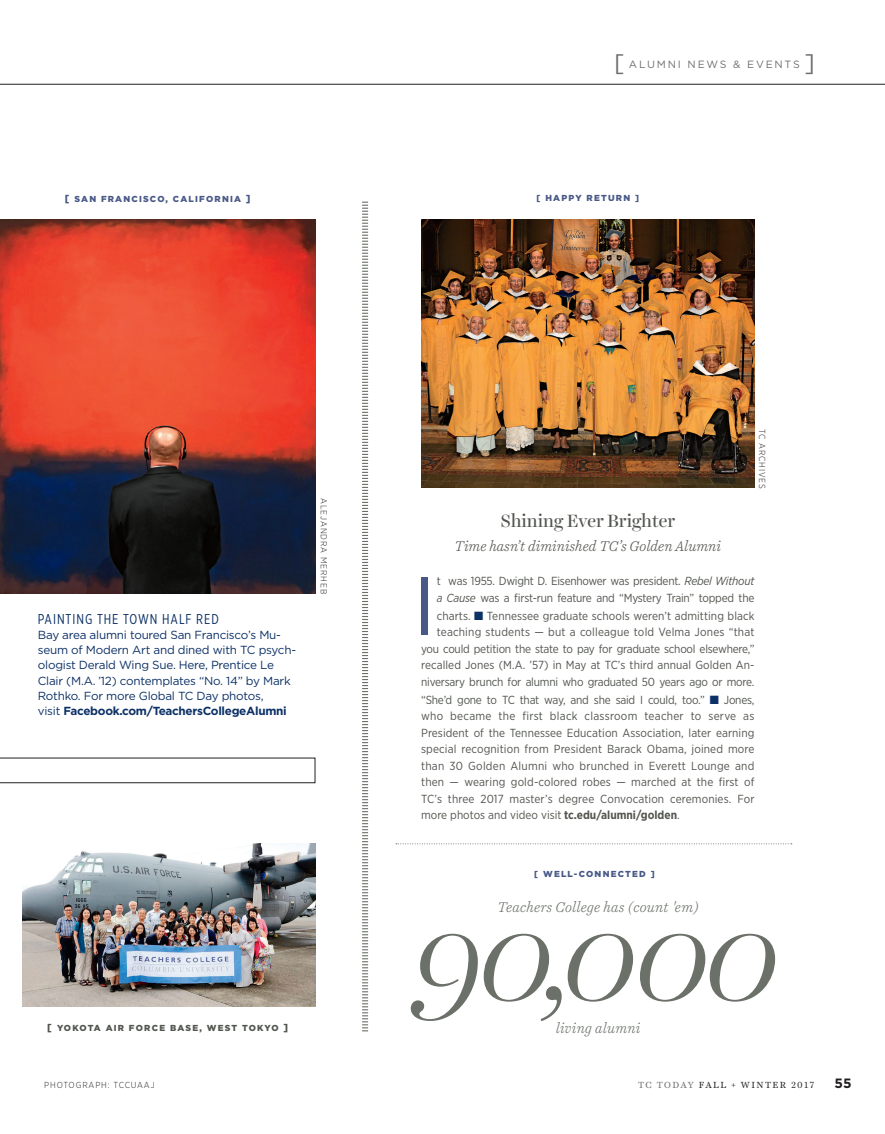
<style>
.page{position:relative;width:885px;height:1134px;background:#fff}
.page>*{position:absolute;margin:0;border:0;box-sizing:border-box;transform-origin:0 0}
.t1{font:italic 300 123px "Harriet Display";color:#6b7069}
.t2{font:82.35px "Gotham Narrow";color:#485987}
.t3{font:24px "Gotham";color:#6b7069}
.t4{font:18px "Harriet Display";letter-spacing:-.005em;color:#52564f}
.t5{font:italic 300 14.25px "Harriet Text";letter-spacing:.015em;color:#6b7069}
.t6{font:italic 300 14.25px "Harriet Text";color:#52564f}
.t7{font:14.25px "Gotham X Narrow";letter-spacing:.07em;color:#0d3166}
.t8{font:700 13.5px "Gotham";color:#231f20}
.t9{font:11.7px/16.5px "Gotham Narrow";letter-spacing:-.02em;color:#52564f}
.t10{font:11.7px/16.5px "Gotham Narrow";color:#52564f;text-align:right}
.t11{font:11.7px/15px "Gotham";letter-spacing:-.02em;color:#0d3166}
.t12{font:10.5px "Gotham";letter-spacing:.17em;color:#6b7069}
.t13{font:9px "Harriet Text";letter-spacing:.16em;color:#231f20}
.t14{font:900 8.7px "Gotham";letter-spacing:.14em;color:#485987}
.t15{font:300 8.7px "Gotham Narrow";letter-spacing:.1em;color:#231f20}
.t16{font:900 8.7px "Gotham";letter-spacing:.14em;color:#52564f}
.s1{font-size:10.2px}
.s2{font-family:"Gotham Narrow"}
.s3{font-weight:700}
.s4{font-style:italic}
.s5{color:#0d3166}
.s6{color:#6c6d70}
</style>
<div class="page">
<svg style="left:362px;top:201px;width:7px;height:831px"></svg>
<img style="left:22px;top:844px;width:293px;height:162px">
<img style="left:0;top:220px;width:315px;height:374px">
<hr style="left:0;top:84px;width:884px;height:1px;background:#231f20">
<svg style="left:396px;top:843px;width:395px;height:1px"></svg>
<svg style="left:0;top:758px;width:315px;height:25px"></svg>
<img style="left:421px;top:220px;width:333px;height:268px">
<p class="t14" style="left:65px;top:193px;width:187px"><span class="s1">[</span> SAN FRANCISCO, CALIFORNIA <span class="s1">]</span></p>
<p class="t3" style="left:614px;top:47px;width:12px">[</p>
<p class="t12" style="left:628px;top:57px;width:172px">ALUMNI NEWS &amp; EVENTS</p>
<p class="t3" style="left:804px;top:47px;width:12px">]</p>
<p class="t14" style="left:536px;top:192px;width:104px">[ HAPPY RETURN ]</p>
<p class="t7" style="left:38px;top:610px;width:182px">PAINTING THE TOWN HALF RED</p>
<p class="t11" style="left:38px;top:627px;width:260px">Bay area alumni toured San Francisco’s Mu&shy;seum of Modern Art and dined with TC psych&shy;ologist Derald Wing Sue. Here, Prentice Le</p>
<p class="t11" style="left:38px;top:674px;width:254px">Clair (M.A. <span class="s2">’</span>12) contemplates “No. 14” by Mark<br>Rothko. For more Global TC Day photos,<br>visit <span class="s3">Facebook.com/TeachersCollegeAlumni</span></p>
<p class="t15" style="left:329px;top:498px;width:97px;rotate:90deg">ALEJANDRA MERHEB</p>
<p class="t16" style="left:47px;top:1022px;width:242px"><span class="s1">[</span> YOKOTA AIR FORCE BASE, WEST TOKYO <span class="s1">]</span></p>
<p class="t15" style="left:44px;top:1080px;width:112px">PHOTOGRAPH: TCCUAAJ</p>
<p class="t4" style="left:500px;top:508px;width:176px">Shining Ever Brighter</p>
<p class="t6" style="left:454px;top:536px;width:268px">Time hasn’t diminished TC’s Golden Alumni</p>
<p class="t15" style="left:767px;top:429px;width:62px;rotate:90deg">TC ARCHIVES</p>
<p class="t2" style="left:413px;top:556px;width:23px">I</p>
<p class="t9" style="left:436px;top:573px;width:319px">t was 1955. Dwight D. Eisenhower was president. <span class="s4">Rebel Without a Cause</span> was a first-run feature and “Mystery Train” topped the</p>
<p class="t10" style="left:421px;top:607px;width:335px">charts. <span class="s5">■</span> Tennessee graduate schools weren’t admitting black teaching students — but a colleague told Velma Jones “that you could petition the state to pay for graduate school elsewhere,” recalled Jones (M.A. ’57) in May at TC’s third annual Golden An&shy;niversary brunch for alumni who graduated 50 years ago or more.</p>
<p class="t9" style="left:421px;top:691px;width:335px;text-align:justify">“She’d gone to TC that way, and she said I could, too.” <span class="s5">■</span> Jones, who became the first black classroom teacher to serve as President of the Tennessee Education Association, later earning special recognition from President Barack Obama, joined more than 30 Golden Alumni who brunched in Everett Lounge and then — wearing gold-colored robes — marched at the first of TC’s three 2017 master’s degree Convocation ceremonies. For more photos and video visit <span class="s3">tc.edu/alumni/golden</span>.</p>
<p class="t14" style="left:534px;top:868px;width:122px">[ WELL-CONNECTED ]</p>
<p class="t5" style="left:497px;top:897px;width:203px">Teachers College has (count 'em)</p>
<p class="t1" style="left:412px;top:871px;width:367px">90,000</p>
<p class="t5" style="left:555px;top:1018px;width:86px">living alumni</p>
<p class="t13" style="left:638px;top:1079px;width:177px"><span class="s6">TC TODAY</span> FALL + WINTER 2017</p>
<p class="t8" style="left:834px;top:1074px;width:19px">55</p>
</div>
